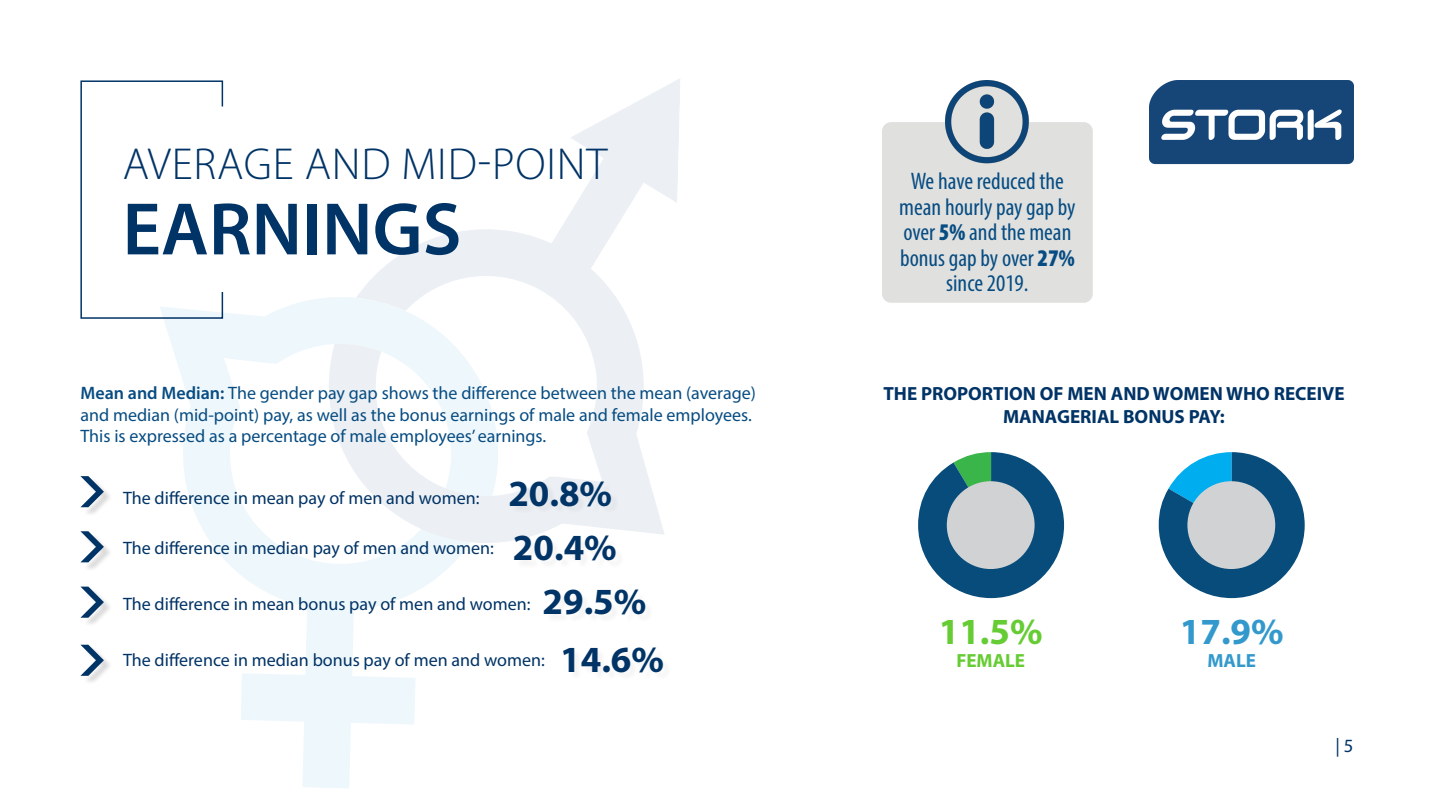
<style>
.page{position:relative;width:1440px;height:810px;background:#fff}
.page>*{position:absolute;margin:0;border:0;box-sizing:border-box;transform-origin:0 0}
._100pt_Align_Left{font:600 75px "Myriad Pro";color:#036}
._60pt_Align_Left{font:300 45px "Myriad Pro";letter-spacing:.02em;color:#036}
.Subhead_-_Cyan{font:700 37.05px "Myriad Pro";color:#036}
.Subhead_-_Cyan-2{font:700 36.97px "Myriad Pro";color:#6c3}
.Subhead_-_Cyan-3{font:700 36.97px "Myriad Pro";color:#39c}
.Subhead_-_Cyan-4{font:condensed 24px/25.5px "Myriad Pro";color:#074c82;text-align:center}
.Subhead_-_Cyan-5{font:700 19.12px/22.9px "Myriad Pro";color:#036;text-align:center}
.Subhead_-_Cyan-6{font:700 19.12px "Myriad Pro";color:#6c3}
.Subhead_-_Cyan-7{font:700 19.12px "Myriad Pro";color:#39c}
.t1{font:18.75px "Myriad Pro";color:#036}
.Subhead_-_Cyan-8{font:18px/21.6px "Myriad Pro";color:#074c82}
.Subhead_-_Cyan-9{font:18px "Myriad Pro";color:#036}
.s1{font-weight:600}
.s2{font-weight:900}
</style>
<div class="page">
<svg style="left:80px;top:80px;width:144px;height:239px"></svg>
<img style="left:1150px;top:80px;width:203px;height:85px">
<svg style="left:159px;top:292px;width:307px;height:496px"></svg>
<svg style="left:327px;top:79px;width:353px;height:469px"></svg>
<div style="left:511px;top:483px;width:110px;height:32px;background:#e9edf1"></div>
<div style="left:516px;top:537px;width:109px;height:33px;background:#fcfcfc"></div>
<div style="left:82px;top:477px;width:31px;height:40px;background:#000;opacity:.15"></div>
<svg style="left:80px;top:476px;width:24px;height:31px"></svg>
<div style="left:82px;top:532px;width:31px;height:40px;background:#000;opacity:.15"></div>
<svg style="left:80px;top:531px;width:24px;height:31px"></svg>
<div style="left:82px;top:588px;width:31px;height:39px;background:#000;opacity:.15"></div>
<svg style="left:80px;top:587px;width:24px;height:31px"></svg>
<div style="left:82px;top:646px;width:31px;height:39px;background:#000;opacity:.15"></div>
<svg style="left:80px;top:645px;width:24px;height:31px"></svg>
<svg style="left:918px;top:452px;width:146px;height:146px"></svg>
<div style="left:947px;top:481px;width:88px;height:88px;background:#d1d2d4;border-radius:50%"></div>
<svg style="left:1159px;top:452px;width:146px;height:146px"></svg>
<div style="left:1187px;top:481px;width:88px;height:88px;background:#d1d2d4;border-radius:50%"></div>
<div style="left:882px;top:122px;width:211px;height:181px;background:#e0e1df;border-radius:9px"></div>
<img style="left:946px;top:80px;width:83px;height:84px">
<p class="_60pt_Align_Left" style="left:123px;top:137px;width:486px">AVERAGE AND MID-POINT</p>
<p class="_100pt_Align_Left" style="left:122px;top:181px;width:341px">EARNINGS</p>
<p class="Subhead_-_Cyan-8" style="left:80px;top:382px;width:677px"><span class="s1">Mean and Median:</span> The gender pay gap shows the difference between the mean (average) and median (mid-point) pay, as well as the bonus earnings of male and female employees.<br>This is expressed as a percentage of male employees’ earnings.</p>
<p class="Subhead_-_Cyan" style="left:508px;top:469px;width:105px">20.8%</p>
<p class="Subhead_-_Cyan" style="left:513px;top:523px;width:105px">20.4%</p>
<p class="Subhead_-_Cyan-9" style="left:123px;top:486px;width:358px">The difference in mean pay of men and women:</p>
<p class="Subhead_-_Cyan-9" style="left:123px;top:536px;width:372px">The difference in median pay of men and women:</p>
<p class="Subhead_-_Cyan-9" style="left:123px;top:593px;width:409px">The difference in mean bonus pay of men and women:</p>
<p class="Subhead_-_Cyan" style="left:543px;top:578px;width:105px">29.5%</p>
<p class="Subhead_-_Cyan-9" style="left:123px;top:649px;width:423px">The difference in median bonus pay of men and women:</p>
<p class="Subhead_-_Cyan" style="left:560px;top:635px;width:105px">14.6%</p>
<p class="Subhead_-_Cyan-4" style="left:899px;top:168px;width:178px">We have reduced the mean hourly pay gap by over <span class="s2">5%</span> and the mean bonus gap by over <span class="s2">27% </span>since 2019.</p>
<p class="Subhead_-_Cyan-5" style="left:883px;top:381px;width:463px">THE PROPORTION OF MEN AND WOMEN WHO RECEIVE<br>MANAGERIAL BONUS PAY:</p>
<p class="Subhead_-_Cyan-2" style="left:939px;top:607px;width:105px">11.5%</p>
<p class="Subhead_-_Cyan-6" style="left:956px;top:648px;width:70px">FEMALE</p>
<p class="Subhead_-_Cyan-3" style="left:1180px;top:607px;width:105px">17.9%</p>
<p class="Subhead_-_Cyan-7" style="left:1208px;top:648px;width:50px">MALE</p>
<p class="t1" style="left:1335px;top:734px;width:20px">| 5</p>
</div>
